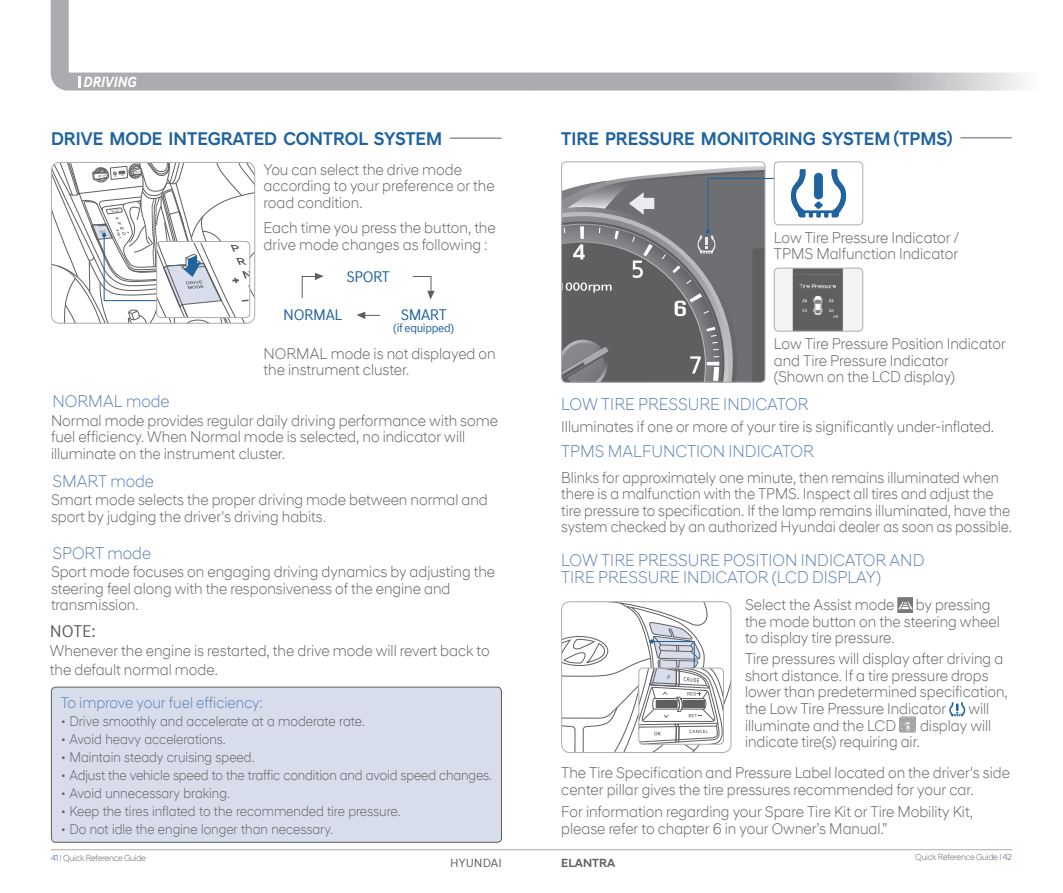
<style>
.page{position:relative;width:1063px;height:893px;background:#fff}
.page>*{position:absolute;margin:0;border:0;box-sizing:border-box;transform-origin:0 0}
.Section_Title{font:500 18.75px "Hyundai Sans Head";color:#1f639f;scale:.95 1}
.캡션_중{font:300 17.25px "Hyundai Sans Head Office";color:#5a7fb3;scale:.95 1}
.ƒ_º___ªøÎ{font:17.25px "Hyundai Sans Text Office";color:#5f5f62;scale:.95 1}
.캡션_내용{font:300 15.75px/16.5px "Hyundai Sans Head Office";color:#5f5f62;scale:.95 1}
.캡션_내용-2{font:300 15.75px/16.5px "Hyundai Sans Head Office";color:#5f5f62;scale:.93 1}
.ƒ_º___ªøÎ-2{font:300 15.75px/18.9px "Hyundai Sans Head Office";color:#5f5f62;scale:.95 1}
._2_Subhead{font:300 15.75px "Hyundai Sans Head Office";color:#5a7fb3;scale:.95 1}
.캡션_중-2{font:15.6px "Hyundai Sans Text Office";letter-spacing:-.025em;color:#1f639f;scale:.95 1}
.t1{font:italic 700 15px "Hyundai Sans Text Office";color:#fff;scale:.9 1}
.Body{font:300 14.25px "Hyundai Sans Head Office";color:#5f5f62;scale:.92 1}
.캡션_중-3{font:12px "Hyundai Sans Text Office";letter-spacing:-.025em;color:#1f639f;scale:.95 1}
.t2{font:12px "Hyundai Sans Text Office";color:#5f5f62}
.t3{font:500 12px "Hyundai Sans Head";color:#5f5f62}
.t4{font:300 9px "Hyundai Sans Head Office";letter-spacing:-.025em;color:#5f5f62;scale:.95 1}
.s1{color:#1f639f}
</style>
<div class="page">
<hr style="left:51px;top:849px;width:961px;height:1px;background:#abacb0">
<svg style="left:50px;top:0;width:461px;height:91px"></svg>
<svg style="left:511px;top:72px;width:514px;height:19px;background:#b8b9bc"></svg>
<svg style="left:78px;top:77px;width:3px;height:11px"></svg>
<div style="left:51px;top:687px;width:450px;height:155px;background:#d8ddec;border-radius:4px"></div>
<div style="left:51px;top:687px;width:451px;height:156px;border:1px solid #5f5f62;border-radius:4px"></div>
<hr style="left:51px;top:138px;width:451px;height:1px;background:#5f5f62">
<div style="left:51px;top:136px;width:399px;height:5px;background:#fff"></div>
<svg style="left:356px;top:312px;width:24px;height:7px"></svg>
<svg style="left:301px;top:273px;width:23px;height:25px"></svg>
<svg style="left:412px;top:276px;width:23px;height:24px"></svg>
<div style="left:774px;top:268px;width:89px;height:64px;border:1px solid #abacb0;border-radius:4px"></div>
<div style="left:774px;top:161px;width:89px;height:64px;border:1px solid #abacb0;border-radius:4px"></div>
<svg style="left:562px;top:166px;width:284px;height:217px"></svg>
<hr style="left:561px;top:138px;width:451px;height:1px;background:#5f5f62">
<hr style="left:561px;top:136px;width:399px;height:4px;background:#fff">
<img style="left:898px;top:598px;width:15px;height:15px">
<svg style="left:949px;top:702px;width:16px;height:14px"></svg>
<img style="left:900px;top:716px;width:16px;height:17px">
<img style="left:900px;top:717px;width:16px;height:15px">
<svg style="left:562px;top:602px;width:169px;height:151px"></svg>
<div style="left:639px;top:668px;width:85px;height:76px;border:1px solid #abacb0;border-radius:4px"></div>
<svg style="left:51px;top:162px;width:204px;height:161px"></svg>
<p class="t1" style="left:84px;top:73px;width:61px">DRIVING</p>
<p class="Section_Title" style="left:51px;top:127px;width:413px">DRIVE MODE INTEGRATED CONTROL SYSTEM</p>
<p class="캡션_내용" style="left:264px;top:161px;width:245px">You can select the drive mode according to your preference or the road condition.</p>
<p class="캡션_내용" style="left:264px;top:219px;width:246px">Each time you press the button, the drive mode changes as following :</p>
<p class="캡션_중-2" style="left:347px;top:267px;width:47px">SPORT</p>
<p class="캡션_중" style="left:53px;top:391px;width:125px">NORMAL mode</p>
<p class="캡션_중-2" style="left:283px;top:306px;width:63px">NORMAL</p>
<p class="캡션_내용" style="left:264px;top:345px;width:246px">NORMAL mode is not displayed on the instrument cluster.</p>
<p class="캡션_중-2" style="left:401px;top:306px;width:50px">SMART</p>
<p class="캡션_중-3" style="left:393px;top:321px;width:66px">(if equipped)</p>
<p class="캡션_내용" style="left:51px;top:412px;width:472px">Normal mode provides regular daily driving performance with some fuel efficiency. When Normal mode is selected, no indicator will illuminate on the instrument cluster.</p>
<p class="캡션_중" style="left:53px;top:470px;width:108px">SMART mode</p>
<p class="캡션_내용" style="left:51px;top:491px;width:461px">Smart mode selects the proper driving mode between normal and sport by judging the driver's driving habits.</p>
<p class="캡션_중" style="left:53px;top:542px;width:105px">SPORT mode</p>
<p class="캡션_내용" style="left:51px;top:563px;width:469px">Sport mode focuses on engaging driving dynamics by adjusting the steering feel along with the responsiveness of the engine and transmission.</p>
<p class="ƒ_º___ªøÎ" style="left:50px;top:621px;width:50px">NOTE:</p>
<p class="ƒ_º___ªøÎ-2" style="left:50px;top:641px;width:464px">Whenever the engine is restarted, the drive mode will revert back to the default normal mode.</p>
<p class="_2_Subhead" style="left:61px;top:693px;width:214px">To improve your fuel efficiency:</p>
<p class="Body" style="left:61px;top:712px;width:332px">• Drive smoothly and accelerate at a moderate rate.</p>
<p class="Body" style="left:61px;top:730px;width:181px">• Avoid heavy accelerations.</p>
<p class="Body" style="left:61px;top:748px;width:212px">• Maintain steady cruising speed.</p>
<p class="Body" style="left:61px;top:766px;width:470px">• Adjust the vehicle speed to the traffic condition and avoid speed changes.</p>
<p class="Body" style="left:61px;top:784px;width:185px">• Avoid unnecessary braking.</p>
<p class="Body" style="left:61px;top:802px;width:371px">• Keep the tires inflated to the recommended tire pressure.</p>
<p class="Body" style="left:61px;top:820px;width:298px">• Do not idle the engine longer than necessary.</p>
<p class="Section_Title" style="left:561px;top:127px;width:414px">TIRE PRESSURE MONITORING SYSTEM (TPMS)</p>
<p class="캡션_내용" style="left:774px;top:229px;width:197px">Low Tire Pressure Indicator /<br>TPMS Malfunction Indicator</p>
<p class="캡션_내용" style="left:774px;top:335px;width:246px">Low Tire Pressure Position Indicator and Tire Pressure Indicator</p>
<p class="캡션_내용" style="left:774px;top:368px;width:192px">(Shown on the LCD display)</p>
<p class="캡션_중" style="left:561px;top:394px;width:262px">LOW TIRE PRESSURE INDICATOR</p>
<p class="캡션_내용" style="left:561px;top:418px;width:457px">Illuminates if one or more of your tire is significantly under-inflated.</p>
<p class="캡션_중" style="left:561px;top:441px;width:267px">TPMS MALFUNCTION INDICATOR</p>
<p class="캡션_내용-2" style="left:561px;top:469px;width:486px">Blinks for approximately one minute, then remains illuminated when there is a malfunction with the TPMS. Inspect all tires and adjust the tire pressure to specification. If the lamp remains illuminated, have the system checked by an authorized Hyundai dealer as soon as possible.</p>
<p class="캡션_중" style="left:561px;top:550px;width:384px">LOW TIRE PRESSURE POSITION INDICATOR AND</p>
<p class="캡션_중" style="left:561px;top:567px;width:338px">TIRE PRESSURE INDICATOR (LCD DISPLAY)</p>
<p class="캡션_내용" style="left:745px;top:596px;width:270px;text-indent:171px">by pressing the mode button on the steering wheel to display tire pressure.</p>
<p class="캡션_내용" style="left:745px;top:650px;width:278px">Tire pressures will display after driving a short distance. If a tire pressure drops lower than predetermined specification, the Low Tire Pressure Indicator</p>
<p class="캡션_내용" style="left:745px;top:596px;width:159px">Select the Assist mode</p>
<p class="캡션_내용" style="left:968px;top:700px;width:24px">will</p>
<p class="캡션_내용" style="left:745px;top:717px;width:161px">illuminate and the LCD</p>
<p class="캡션_내용" style="left:920px;top:717px;width:77px">display will</p>
<p class="캡션_내용" style="left:745px;top:733px;width:186px">indicate tire(s) requiring air.</p>
<p class="캡션_내용" style="left:561px;top:764px;width:474px">The Tire Specification and Pressure Label located on the driver's side center pillar gives the tire pressures recommended for your car.</p>
<p class="캡션_내용" style="left:561px;top:803px;width:435px">For information regarding your Spare Tire Kit or Tire Mobility Kit, please refer to chapter 6 in your Owner’s Manual.”</p>
<p class="t4" style="left:51px;top:852px;width:102px"><span class="s1">41</span> I Quick Reference Guide</p>
<p class="t4" style="left:915px;top:852px;width:103px">Quick Reference Guide I <span class="s1">42</span></p>
<p class="t2" style="left:450px;top:855px;width:53px">HYUNDAI</p>
<p class="t3" style="left:561px;top:856px;width:56px">ELANTRA</p>
</div>
